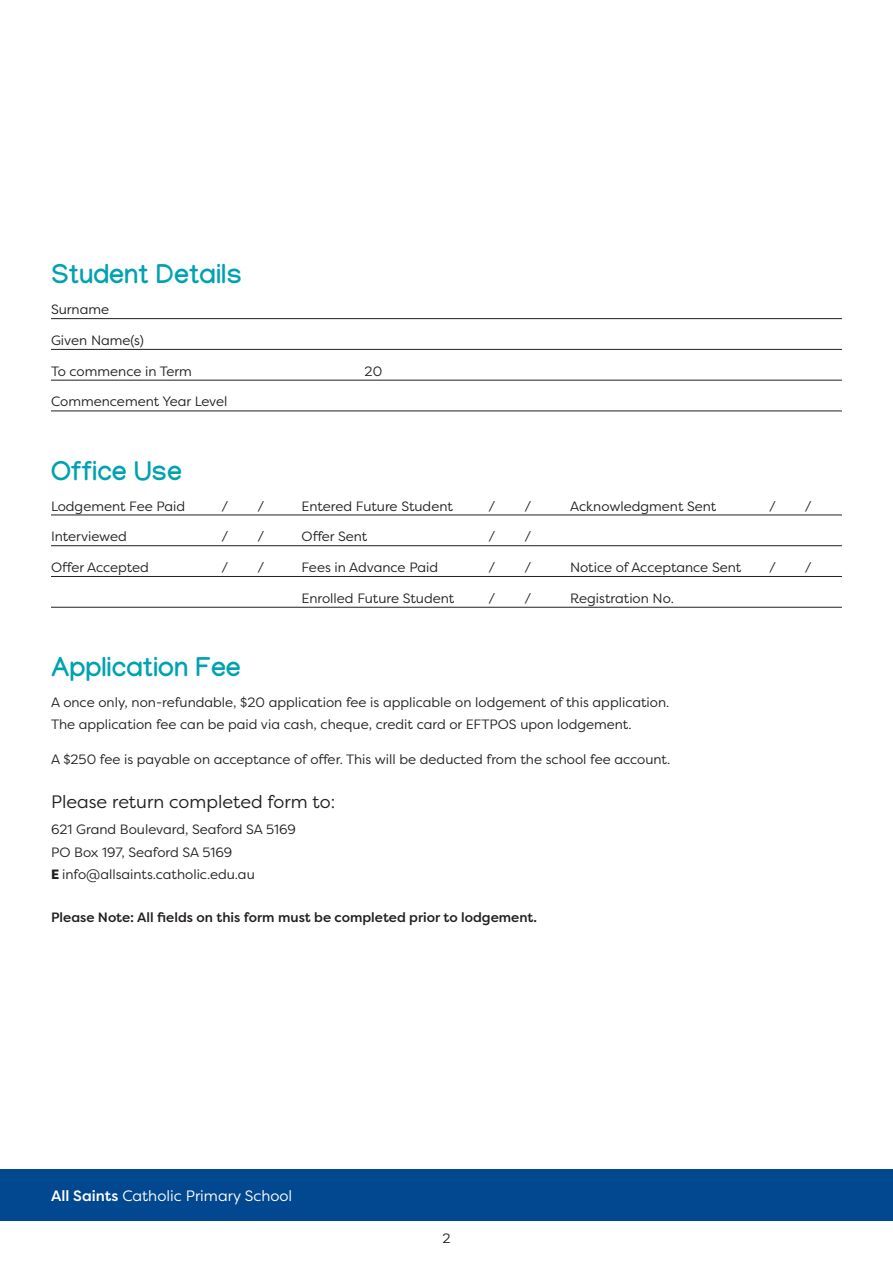
<style>
.page{position:relative;width:893px;height:1263px;background:#fff}
.page>*{position:absolute;margin:0;border:0;box-sizing:border-box;transform-origin:0 0}
.Sub_Heading{font:700 27px "Manjari";color:#00a2b1}
.Body{font:18px "Filson Pro";color:#231f20}
.t1{font:15px "Filson Pro";color:#fff}
.Body-2{font:13.5px "Filson Pro";color:#231f20}
.Body-3{font:500 13.5px "Filson Pro";color:#231f20}
.s1{font-weight:800}
.s2{font-weight:500}
</style>
<div class="page">
<div style="left:0;top:1169px;width:893px;height:51px;background:#014890"></div>
<hr style="left:51px;top:318px;width:791px;height:1px;background:#231f20">
<hr style="left:51px;top:349px;width:791px;height:1px;background:#231f20">
<hr style="left:51px;top:380px;width:791px;height:1px;background:#231f20">
<hr style="left:51px;top:411px;width:791px;height:1px;background:#231f20">
<hr style="left:51px;top:515px;width:791px;height:1px;background:#231f20">
<hr style="left:51px;top:545px;width:791px;height:1px;background:#231f20">
<hr style="left:51px;top:576px;width:791px;height:1px;background:#231f20">
<hr style="left:51px;top:607px;width:791px;height:1px;background:#231f20">
<p class="Sub_Heading" style="left:51px;top:258px;width:192px">Student Details</p>
<p class="Body-2" style="left:51px;top:301px;width:60px">Surname</p>
<p class="Body-2" style="left:51px;top:331px;width:94px">Given Name(s)</p>
<p class="Body-2" style="left:51px;top:362px;width:142px">To commence in Term</p>
<p class="Body-2" style="left:365px;top:362px;width:19px">20</p>
<p class="Body-2" style="left:51px;top:393px;width:178px">Commencement Year Level</p>
<p class="Sub_Heading" style="left:51px;top:455px;width:133px">Office Use</p>
<p class="Body-2" style="left:51px;top:497px;width:136px">Lodgement Fee Paid</p>
<p class="Body-2" style="left:222px;top:497px;width:8px">/</p>
<p class="Body-2" style="left:257px;top:497px;width:8px">/</p>
<p class="Body-2" style="left:302px;top:497px;width:153px">Entered Future Student</p>
<p class="Body-2" style="left:489px;top:497px;width:8px">/</p>
<p class="Body-2" style="left:524px;top:497px;width:8px">/</p>
<p class="Body-2" style="left:570px;top:497px;width:148px">Acknowledgment Sent</p>
<p class="Body-2" style="left:769px;top:497px;width:8px">/</p>
<p class="Body-2" style="left:805px;top:497px;width:8px">/</p>
<p class="Body-2" style="left:51px;top:528px;width:77px">Interviewed</p>
<p class="Body-2" style="left:222px;top:528px;width:8px">/</p>
<p class="Body-2" style="left:257px;top:528px;width:8px">/</p>
<p class="Body-2" style="left:302px;top:528px;width:67px">Offer Sent</p>
<p class="Body-2" style="left:489px;top:528px;width:8px">/</p>
<p class="Body-2" style="left:524px;top:528px;width:8px">/</p>
<p class="Body-2" style="left:51px;top:558px;width:99px">Offer Accepted</p>
<p class="Body-2" style="left:222px;top:558px;width:8px">/</p>
<p class="Body-2" style="left:257px;top:558px;width:8px">/</p>
<p class="Body-2" style="left:302px;top:558px;width:138px">Fees in Advance Paid</p>
<p class="Body-2" style="left:489px;top:558px;width:8px">/</p>
<p class="Body-2" style="left:524px;top:558px;width:8px">/</p>
<p class="Body-2" style="left:570px;top:558px;width:173px">Notice of Acceptance Sent</p>
<p class="Body-2" style="left:769px;top:558px;width:8px">/</p>
<p class="Body-2" style="left:805px;top:558px;width:8px">/</p>
<p class="Body-2" style="left:302px;top:589px;width:154px">Enrolled Future Student</p>
<p class="Body-2" style="left:489px;top:589px;width:8px">/</p>
<p class="Body-2" style="left:524px;top:589px;width:8px">/</p>
<p class="Body-2" style="left:570px;top:589px;width:105px">Registration No.</p>
<p class="Sub_Heading" style="left:51px;top:651px;width:191px">Application Fee</p>
<p class="Body-2" style="left:51px;top:693px;width:620px">A once only, non-refundable, $20 application fee is applicable on lodgement of this application.</p>
<p class="Body-2" style="left:51px;top:715px;width:582px">The application fee can be paid via cash, cheque, credit card or EFTPOS upon lodgement.</p>
<p class="Body-2" style="left:51px;top:750px;width:621px">A $250 fee is payable on acceptance of offer. This will be deducted from the school fee account.</p>
<p class="Body" style="left:51px;top:790px;width:286px">Please return completed form to:</p>
<p class="Body-2" style="left:51px;top:821px;width:246px">621 Grand Boulevard, Seaford SA 5169</p>
<p class="Body-2" style="left:51px;top:843px;width:183px">PO Box 197, Seaford SA 5169</p>
<p class="Body-2" style="left:51px;top:865px;width:205px"><span class="s1">E</span> info@allsaints.catholic.edu.au</p>
<p class="Body-3" style="left:51px;top:908px;width:488px">Please Note: All fields on this form must be completed prior to lodgement.</p>
<p class="t1" style="left:51px;top:1186px;width:243px"><span class="s2">All Saints</span> Catholic Primary School</p>
<p class="Body-2" style="left:442px;top:1229px;width:10px">2</p>
</div>
